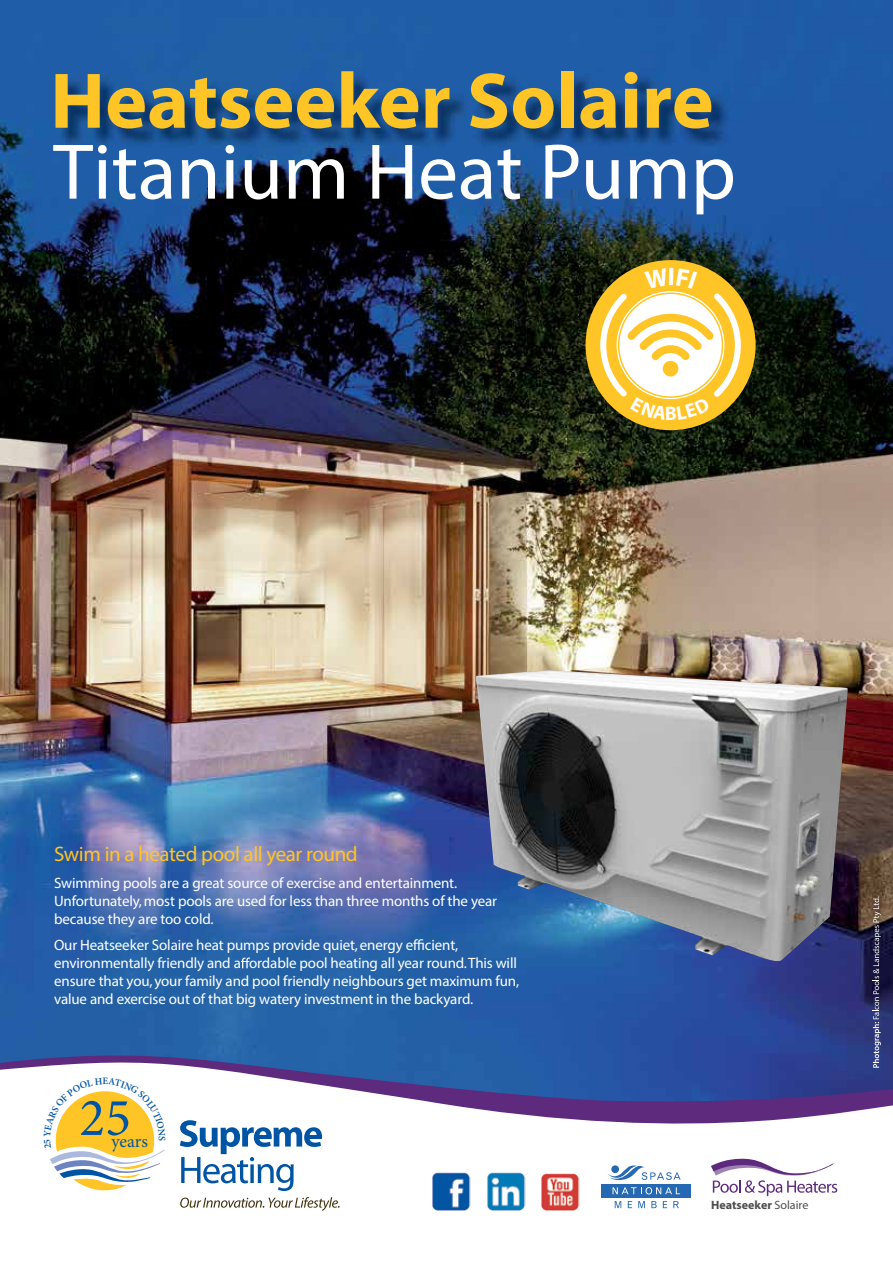
<style>
.page{position:relative;width:893px;height:1263px;background:#fff}
.page>*{position:absolute;margin:0;border:0;box-sizing:border-box;transform-origin:0 0}
.t1{font:700 79.65px "Myriad Pro";color:#ffc425}
.t2{font:79.65px "Myriad Pro";color:#fff}
.t3{font:53.7px "Minion Pro";color:#0054a4}
.t4{font:21px "Myriad Pro";letter-spacing:-.02em;color:#ffc425}
.t5{font:17.85px "Minion Pro";letter-spacing:-.005em;color:#0054a4}
.t6{font:15px/18px "Myriad Pro";letter-spacing:-.01em;color:#fff}
.t7{font:700 12px "Myriad Pro";color:#4d4d4f}
.t8{font:600 9.9px "Minion Pro";color:#0054a4}
.s1{font-weight:400}
</style>
<div class="page">
<img style="left:0;top:0;width:893px;height:1046px">
<img style="left:58px;top:74px;width:672px;height:73px">
<svg style="left:241px;top:957px;width:9px;height:11px"></svg>
<img style="left:475px;top:670px;width:373px;height:294px">
<svg style="left:873px;top:897px;width:8px;height:149px"></svg>
<svg style="left:651px;top:1201px;width:6px;height:7px"></svg>
<svg style="left:663px;top:1201px;width:4px;height:7px"></svg>
<svg style="left:673px;top:1201px;width:6px;height:7px"></svg>
<svg style="left:615px;top:1201px;width:6px;height:7px"></svg>
<svg style="left:628px;top:1201px;width:4px;height:7px"></svg>
<svg style="left:638px;top:1201px;width:7px;height:7px"></svg>
<svg style="left:608px;top:1165px;width:73px;height:15px"></svg>
<div style="left:601px;top:1184px;width:90px;height:13px;background:#2669b3"></div>
<svg style="left:612px;top:1187px;width:68px;height:7px"></svg>
<img style="left:432px;top:1172px;width:39px;height:38px">
<img style="left:487px;top:1172px;width:38px;height:38px">
<img style="left:541px;top:1173px;width:38px;height:38px">
<svg style="left:181px;top:1147px;width:113px;height:44px"></svg>
<svg style="left:180px;top:1197px;width:160px;height:14px"></svg>
<svg style="left:0;top:1046px;width:893px;height:101px"></svg>
<svg style="left:711px;top:1158px;width:126px;height:38px"></svg>
<div style="left:585px;top:260px;width:171px;height:170px;background:#ffc425;border-radius:50%"></div>
<svg style="left:44px;top:1078px;width:121px;height:113px"></svg>
<svg style="left:597px;top:268px;width:147px;height:152px"></svg>
<h1 class="t1" style="left:50px;top:49px;width:665px">Heatseeker Solaire</h1>
<h1 class="t2" style="left:53px;top:123px;width:684px">Titanium Heat Pump</h1>
<h3 class="t4" style="left:54px;top:841px;width:305px">Swim in a heated pool all year round</h3>
<p class="t6" style="left:54px;top:873px;width:445px">Swimming pools are a great source of exercise and entertainment.<br>Unfortunately,most pools are used for less than three months of the year because they are too cold.</p>
<p class="t6" style="left:54px;top:936px;width:466px">Our Heatseeker Solaire heat pumps provide quiet, energy efficient, environmentally friendly and a ordable pool heating all year round.This will ensure that you, your family and pool friendly neighbours get maximum fun, value and exercise out of that big watery investment in the backyard.</p>
<h2 class="t3" style="left:79px;top:1082px;width:53px">25</h2>
<p class="t5" style="left:111px;top:1130px;width:38px">years</p>
<p class="t8" style="left:169px;top:1136px;width:6px;rotate:90deg">S</p>
<p class="t7" style="left:712px;top:1196px;width:99px">Heatseeker <span class="s1">Solaire</span></p>
</div>
